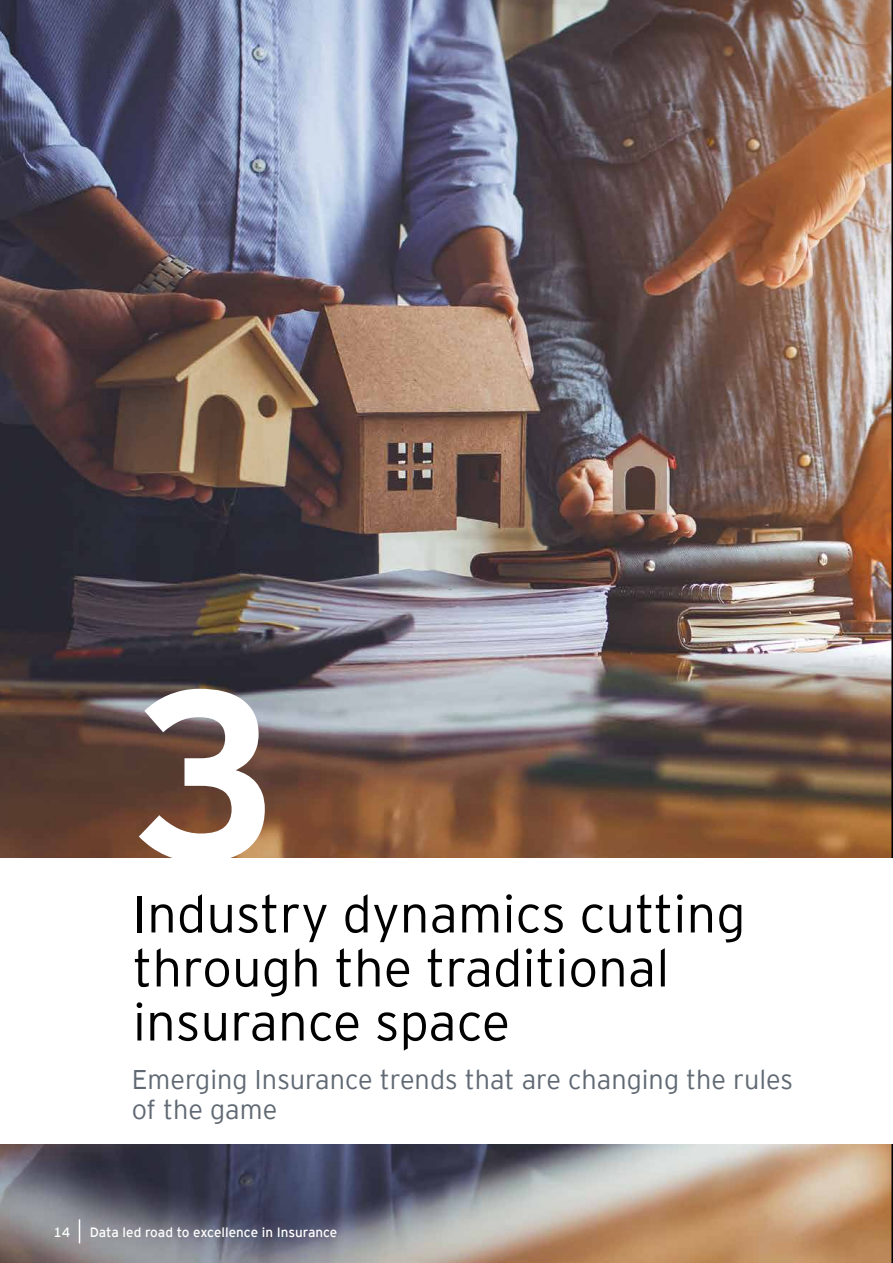
<style>
.page{position:relative;width:893px;height:1263px;background:#fff}
.page>*{position:absolute;margin:0;border:0;box-sizing:border-box;transform-origin:0 0}
.t1{font:700 240.45px "EY Interstate";color:#fff}
.t2{font:300 52.5px/54px "EY Interstate";color:#000}
.t3{font:300 27px/30px "EY Interstate";color:#606973}
.t4{font:13.5px "EY Interstate";color:#fff}
</style>
<div class="page">
<img style="left:0;top:0;width:893px;height:1263px">
<div style="left:0;top:859px;width:893px;height:285px;background:#fff"></div>
<svg style="left:79px;top:1219px;width:1px;height:24px"></svg>
<h1 class="t1" style="left:130px;top:601px;width:151px">3</h1>
<p class="t2" style="left:133px;top:884px;width:614px">Industry dynamics cutting through the traditional insurance space</p>
<p class="t3" style="left:132px;top:1063px;width:663px">Emerging Insurance trends that are changing the rules of the game</p>
<p class="t4" style="left:54px;top:1222px;width:18px">14</p>
<p class="t4" style="left:90px;top:1222px;width:249px">Data led road to excellence in Insurance</p>
</div>
